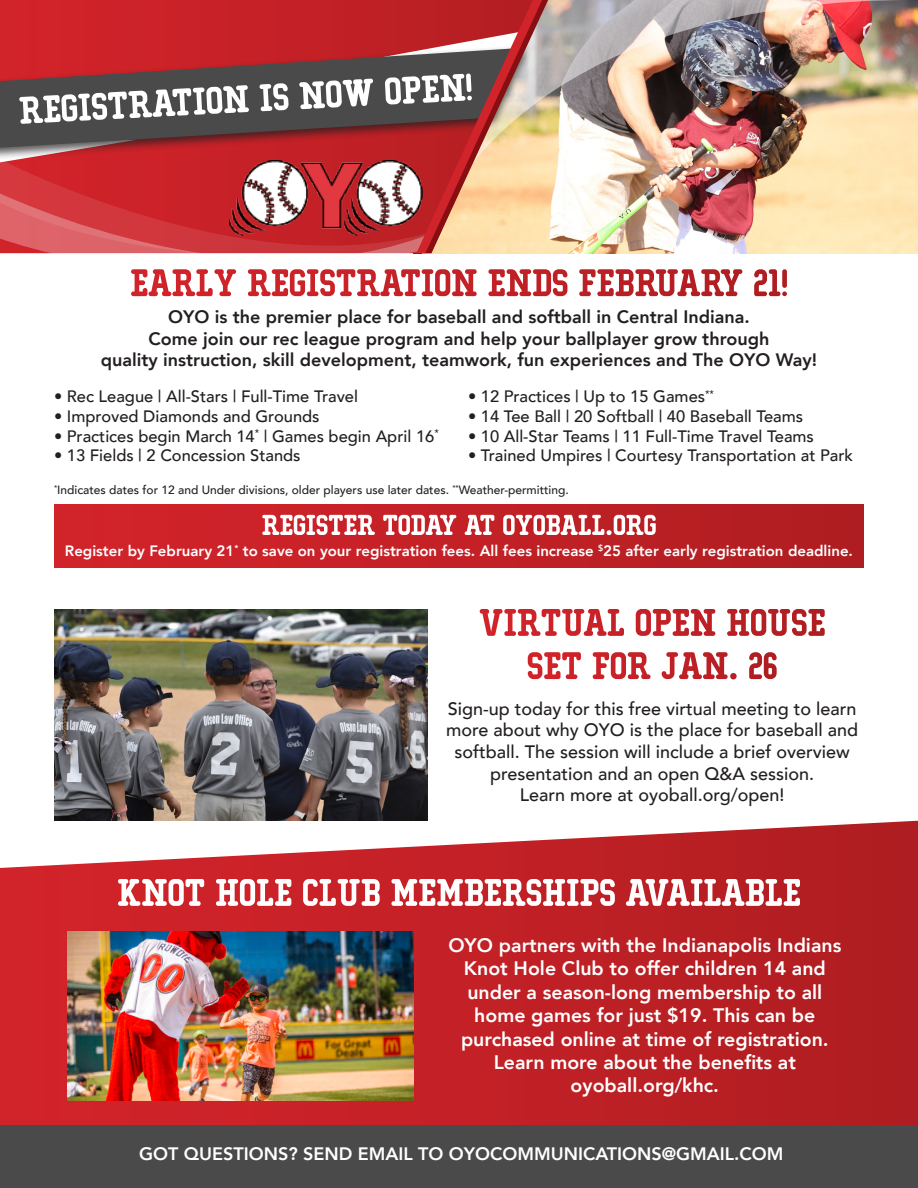
<style>
.page{position:relative;width:918px;height:1188px;background:#fff}
.page>*{position:absolute;margin:0;border:0;box-sizing:border-box;transform-origin:0 0}
.t1{font:800 19.5px/23.4px "Avenir";color:#fff;text-align:center}
.t2{font:800 18px "Avenir";color:#231f20}
.t3{font:500 18px/21.6px "Avenir";color:#231f20;text-align:center}
.t4{font:800 18px "Avenir";color:#fff}
.t5{font:500 16.5px "Avenir";color:#231f20}
.t6{font:800 15px "Avenir";color:#fff}
.t7{font:500 12px "Avenir";color:#231f20}
</style>
<div class="page">
<img style="left:548px;top:200px;width:369px;height:53px">
<img style="left:548px;top:0;width:370px;height:200px">
<svg style="left:0;top:253px;width:440px;height:42px"></svg>
<svg style="left:0;top:0;width:548px;height:253px;background:#b1514f"></svg>
<img style="left:230px;top:160px;width:192px;height:76px">
<div style="left:0;top:1125px;width:918px;height:63px;background:#4a4a4a"></div>
<svg style="left:701px;top:269px;width:86px;height:27px"></svg>
<div style="left:54px;top:505px;width:810px;height:63px;background:linear-gradient(to right,#d4232b,#af1e21)"></div>
<svg style="left:262px;top:515px;width:394px;height:20px"></svg>
<svg style="left:0;top:821px;width:918px;height:304px;background:#c4373c"></svg>
<img style="left:68px;top:931px;width:346px;height:169px">
<svg style="left:118px;top:879px;width:682px;height:27px"></svg>
<img style="left:54px;top:609px;width:374px;height:212px">
<svg style="left:679px;top:652px;width:98px;height:27px"></svg>
<svg style="left:751px;top:609px;width:74px;height:27px"></svg>
<p class="t2" style="left:168px;top:303px;width:583px">OYO is the premier place for baseball and softball in Central Indiana.</p>
<p class="t2" style="left:149px;top:324px;width:622px">Come join our rec league program and help your ballplayer grow through</p>
<p class="t2" style="left:101px;top:346px;width:718px">quality instruction, skill development, teamwork, fun experiences and The OYO Way!</p>
<p class="t5" style="left:54px;top:382px;width:306px">• Rec League | All-Stars | Full-Time Travel</p>
<p class="t5" style="left:54px;top:402px;width:267px">• Improved Diamonds and Grounds</p>
<p class="t5" style="left:54px;top:422px;width:386px">• Practices begin March 14<sup>*</sup> | Games begin April 16<sup>*</sup></p>
<p class="t5" style="left:54px;top:441px;width:248px">• 13 Fields | 2 Concession Stands</p>
<p class="t5" style="left:468px;top:382px;width:248px">• 12 Practices | Up to 15 Games<sup>**</sup></p>
<p class="t5" style="left:468px;top:402px;width:337px">• 14 Tee Ball | 20 Softball | 40 Baseball Teams</p>
<p class="t5" style="left:468px;top:422px;width:347px">• 10 All-Star Teams | 11 Full-Time Travel Teams</p>
<p class="t5" style="left:468px;top:441px;width:387px">• Trained Umpires | Courtesy Transportation at Park</p>
<p class="t7" style="left:54px;top:479px;width:516px"><sup>*</sup>Indicates dates for 12 and Under divisions, older players use later dates. <sup>**</sup>Weather-permitting.</p>
<p class="t6" style="left:65px;top:539px;width:790px">Register by February 21<sup>*</sup> to save on your registration fees. All fees increase <sup>$</sup>25 after early registration deadline.</p>
<p class="t3" style="left:446px;top:697px;width:414px">Sign-up today for this free virtual meeting to learn more about why OYO is the place for baseball and softball. The session will include a brief overview presentation and an open Q&amp;A session.</p>
<p class="t3" style="left:520px;top:783px;width:266px">Learn more at oyoball.org/open!</p>
<p class="t1" style="left:448px;top:933px;width:394px">OYO partners with the Indianapolis Indians Knot Hole Club to offer children 14 and under a season-long membership to all home games for just $19. This can be purchased online at time of registration.<br>Learn more about the benefits at</p>
<p class="t1" style="left:571px;top:1074px;width:150px">oyoball.org/khc.</p>
<p class="t4" style="left:139px;top:1140px;width:646px">GOT QUESTIONS? SEND EMAIL TO OYOCOMMUNICATIONS@GMAIL.COM</p>
</div>
